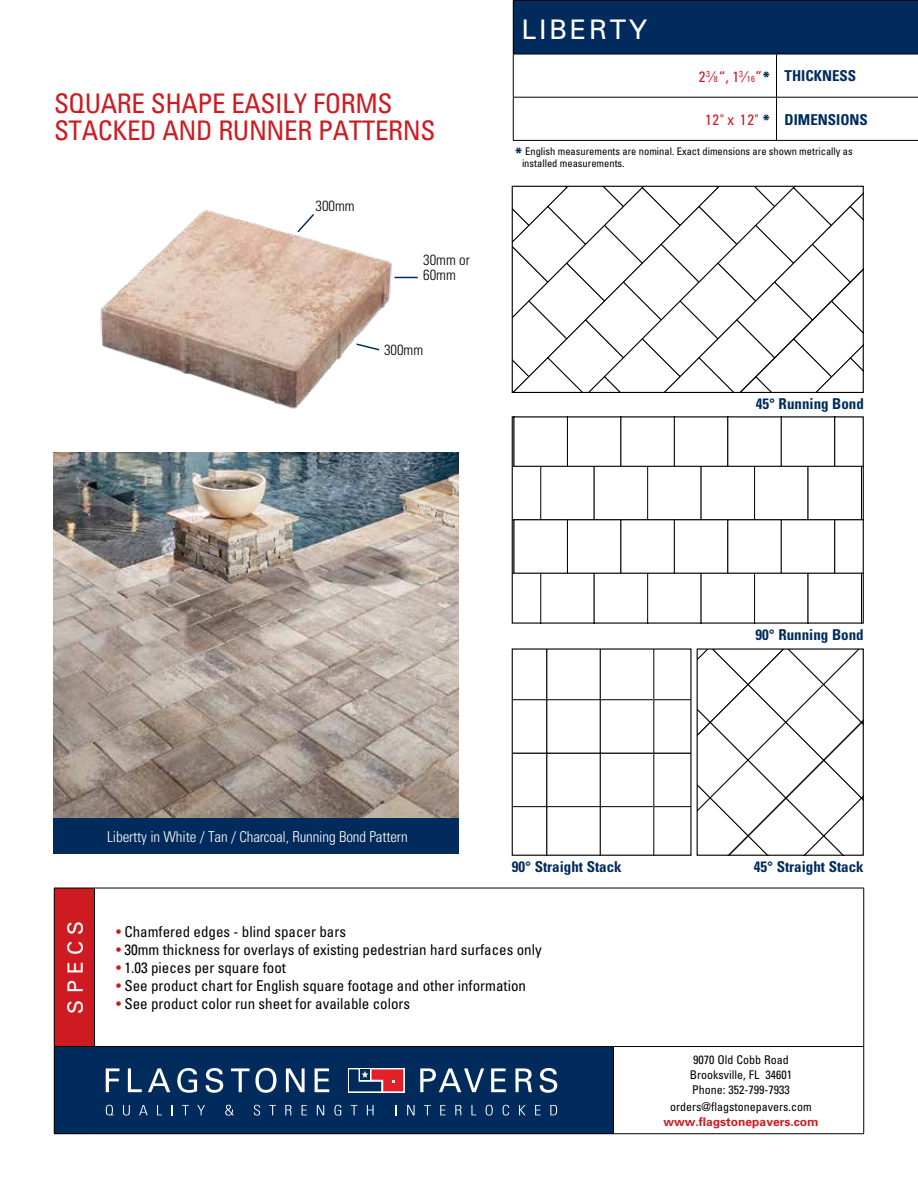
<style>
.page{position:relative;width:918px;height:1188px;background:#fff}
.page>*{position:absolute;margin:0;border:0;box-sizing:border-box;transform-origin:0 0}
.t1{font:condensed 27px/27px "Univers";letter-spacing:-.015em;color:#ce1b22}
.t2{font:27px "Univers";letter-spacing:.1em;color:#fff}
.t3{font:21px "Univers";letter-spacing:.3em;color:#fff}
.t4{font:condensed 15px "Univers";color:#000}
.t5{font:700 condensed 15px "Univers";color:#002b5c}
.t6{font:300 condensed 15px "Univers";letter-spacing:-.01em;color:#fff}
.t7{font:300 condensed 14.7px/15px "Univers";color:#000}
.t8{font:condensed 12px/15px "Univers";color:#000}
.t9{font:700 12px "Univers";color:#ce1b22}
.t10{font:condensed 10.5px/12.6px "Univers";color:#000}
.s1{font-weight:400;color:#ce1b22}
.s2{font-weight:400;font-size:8.7px;color:#ce1b22}
.s3{font-weight:900;font-stretch:normal}
.s4{font-weight:900;font-stretch:normal;font-size:15px;color:#002b5c}
.s5{color:#ce1b22}
</style>
<div class="page">
<img style="left:100px;top:210px;width:298px;height:199px">
<div style="left:513px;top:0;width:405px;height:54px;background:#002b5c"></div>
<hr style="left:513px;top:0;width:264px;height:1px;background:#000">
<hr style="left:513px;top:1px;width:1px;height:53px;background:#000">
<hr style="left:777px;top:0;width:141px;height:1px;background:#000">
<hr style="left:513px;top:54px;width:264px;height:1px;background:#000">
<hr style="left:513px;top:54px;width:1px;height:43px;background:#000">
<hr style="left:777px;top:54px;width:141px;height:1px;background:#000">
<hr style="left:776px;top:54px;width:1px;height:43px;background:#000">
<hr style="left:513px;top:97px;width:264px;height:1px;background:#000">
<hr style="left:513px;top:97px;width:1px;height:43px;background:#000">
<hr style="left:777px;top:97px;width:141px;height:1px;background:#000">
<hr style="left:776px;top:97px;width:1px;height:43px;background:#000">
<hr style="left:513px;top:140px;width:264px;height:1px;background:#000">
<hr style="left:777px;top:140px;width:141px;height:1px;background:#000">
<svg style="left:514px;top:188px;width:348px;height:203px"></svg>
<div style="left:512px;top:186px;width:352px;height:207px;border:1px solid #000"></div>
<svg style="left:514px;top:418px;width:348px;height:204px"></svg>
<div style="left:512px;top:416px;width:352px;height:208px;border:1px solid #000"></div>
<div style="left:54px;top:1047px;width:559px;height:87px;background:#002b5c"></div>
<svg style="left:106px;top:1068px;width:13px;height:24px"></svg>
<svg style="left:128px;top:1068px;width:14px;height:24px"></svg>
<svg style="left:148px;top:1068px;width:22px;height:24px"></svg>
<svg style="left:177px;top:1068px;width:20px;height:25px"></svg>
<svg style="left:206px;top:1068px;width:17px;height:25px"></svg>
<svg style="left:231px;top:1068px;width:46px;height:25px"></svg>
<svg style="left:286px;top:1068px;width:19px;height:24px"></svg>
<svg style="left:315px;top:1068px;width:14px;height:24px"></svg>
<svg style="left:420px;top:1068px;width:64px;height:24px"></svg>
<svg style="left:491px;top:1068px;width:15px;height:24px"></svg>
<svg style="left:516px;top:1068px;width:16px;height:24px"></svg>
<svg style="left:540px;top:1068px;width:17px;height:25px"></svg>
<svg style="left:348px;top:1068px;width:56px;height:24px"></svg>
<svg style="left:106px;top:1105px;width:8px;height:10px"></svg>
<svg style="left:123px;top:1105px;width:7px;height:11px"></svg>
<svg style="left:139px;top:1105px;width:9px;height:10px"></svg>
<svg style="left:157px;top:1105px;width:5px;height:10px"></svg>
<svg style="left:182px;top:1105px;width:7px;height:10px"></svg>
<svg style="left:197px;top:1105px;width:8px;height:10px"></svg>
<svg style="left:225px;top:1105px;width:9px;height:11px"></svg>
<svg style="left:254px;top:1105px;width:6px;height:11px"></svg>
<svg style="left:269px;top:1105px;width:7px;height:10px"></svg>
<svg style="left:285px;top:1105px;width:6px;height:10px"></svg>
<svg style="left:302px;top:1105px;width:5px;height:10px"></svg>
<svg style="left:317px;top:1105px;width:7px;height:10px"></svg>
<svg style="left:334px;top:1105px;width:7px;height:11px"></svg>
<svg style="left:351px;top:1105px;width:6px;height:10px"></svg>
<svg style="left:367px;top:1105px;width:7px;height:10px"></svg>
<svg style="left:407px;top:1105px;width:8px;height:10px"></svg>
<svg style="left:424px;top:1105px;width:7px;height:10px"></svg>
<svg style="left:440px;top:1105px;width:6px;height:10px"></svg>
<svg style="left:455px;top:1105px;width:6px;height:10px"></svg>
<svg style="left:471px;top:1105px;width:5px;height:10px"></svg>
<svg style="left:486px;top:1105px;width:7px;height:11px"></svg>
<svg style="left:503px;top:1105px;width:6px;height:11px"></svg>
<svg style="left:519px;top:1105px;width:7px;height:10px"></svg>
<svg style="left:535px;top:1105px;width:6px;height:10px"></svg>
<svg style="left:550px;top:1105px;width:7px;height:10px"></svg>
<svg style="left:349px;top:1069px;width:54px;height:22px"></svg>
<div style="left:54px;top:888px;width:40px;height:159px;background:#ce1b22"></div>
<hr style="left:54px;top:888px;width:40px;height:1px;background:#000">
<hr style="left:54px;top:888px;width:1px;height:158px;background:#000">
<hr style="left:94px;top:888px;width:519px;height:1px;background:#000">
<hr style="left:94px;top:888px;width:1px;height:158px;background:#000">
<hr style="left:613px;top:888px;width:251px;height:1px;background:#000">
<hr style="left:863px;top:888px;width:1px;height:158px;background:#000">
<hr style="left:54px;top:1046px;width:40px;height:1px;background:#000">
<hr style="left:54px;top:1047px;width:1px;height:86px;background:#000">
<hr style="left:94px;top:1046px;width:519px;height:1px;background:#000">
<hr style="left:613px;top:1046px;width:251px;height:1px;background:#000">
<hr style="left:613px;top:1047px;width:1px;height:86px;background:#000">
<hr style="left:863px;top:1047px;width:1px;height:86px;background:#000">
<hr style="left:54px;top:1133px;width:40px;height:1px;background:#000">
<hr style="left:94px;top:1133px;width:519px;height:1px;background:#000">
<hr style="left:613px;top:1133px;width:251px;height:1px;background:#000">
<svg style="left:394px;top:277px;width:24px;height:1px"></svg>
<svg style="left:355px;top:342px;width:26px;height:10px"></svg>
<svg style="left:296px;top:212px;width:20px;height:22px"></svg>
<img style="left:53px;top:453px;width:406px;height:366px">
<div style="left:53px;top:819px;width:406px;height:35px;background:#002b5c"></div>
<svg style="left:699px;top:650px;width:163px;height:204px"></svg>
<div style="left:697px;top:648px;width:167px;height:208px;border:1px solid #000"></div>
<svg style="left:514px;top:650px;width:176px;height:204px"></svg>
<div style="left:512px;top:648px;width:180px;height:208px;border:1px solid #000"></div>
<h1 class="t1" style="left:54px;top:90px;width:383px">SQUARE SHAPE EASILY FORMS<br>STACKED AND RUNNER PATTERNS</h1>
<p class="t7" style="left:316px;top:199px;width:41px">300mm</p>
<p class="t7" style="left:423px;top:252px;width:48px">30mm or<br>60mm</p>
<p class="t7" style="left:384px;top:342px;width:41px">300mm</p>
<h1 class="t2" style="left:521px;top:13px;width:127px">LIBERTY</h1>
<p class="t5" style="left:699px;top:67px;width:159px"><span class="s1">2</span><sup>3</sup><span class="s1">⁄</span><span class="s2">8</span><span class="s1">“, 1</span><sup>3</sup><span class="s1">⁄</span><span class="s2">16</span><span class="s1">”</span><span class="s3">*</span> THICKNESS</p>
<p class="t5" style="left:705px;top:110px;width:164px"><span class="s1">12" x 12"</span> <span class="s3">*</span> DIMENSIONS</p>
<p class="t10" style="left:522px;top:145px;width:332px;text-indent:-8px"><span class="s4">*</span> English measurements are nominal. Exact dimensions are shown metrically as installed measurements.</p>
<p class="t5" style="left:756px;top:394px;width:110px">45° Running Bond</p>
<p class="t6" style="left:107px;top:828px;width:302px">Libertty in White / Tan / Charcoal, Running Bond Pattern</p>
<p class="t5" style="left:755px;top:625px;width:110px">90° Running Bond</p>
<p class="t5" style="left:512px;top:857px;width:111px">90° Straight Stack</p>
<p class="t5" style="left:754px;top:857px;width:111px">45° Straight Stack</p>
<h2 class="t3" style="left:62px;top:1014px;width:94px;rotate:-90deg">SPECS</h2>
<p class="t4" style="left:116px;top:923px;width:231px"><span class="s5">•</span> Chamfered edges - blind spacer bars</p>
<p class="t4" style="left:116px;top:941px;width:427px"><span class="s5">•</span> 30mm thickness for overlays of existing pedestrian hard surfaces only</p>
<p class="t4" style="left:116px;top:959px;width:171px"><span class="s5">•</span> 1.03 pieces per square foot</p>
<p class="t4" style="left:116px;top:977px;width:411px"><span class="s5">•</span> See product chart for English square footage and other information</p>
<p class="t4" style="left:116px;top:995px;width:296px"><span class="s5">•</span> See product color run sheet for available colors</p>
<p class="t8" style="left:690px;top:1052px;width:104px">9070 Old Cobb Road<br>Brooksville, FL 34601<br>Phone: 352-799-7933</p>
<p class="t8" style="left:670px;top:1099px;width:143px">orders@flagstonepavers.com</p>
<p class="t9" style="left:664px;top:1114px;width:156px">www.flagstonepavers.com</p>
</div>
